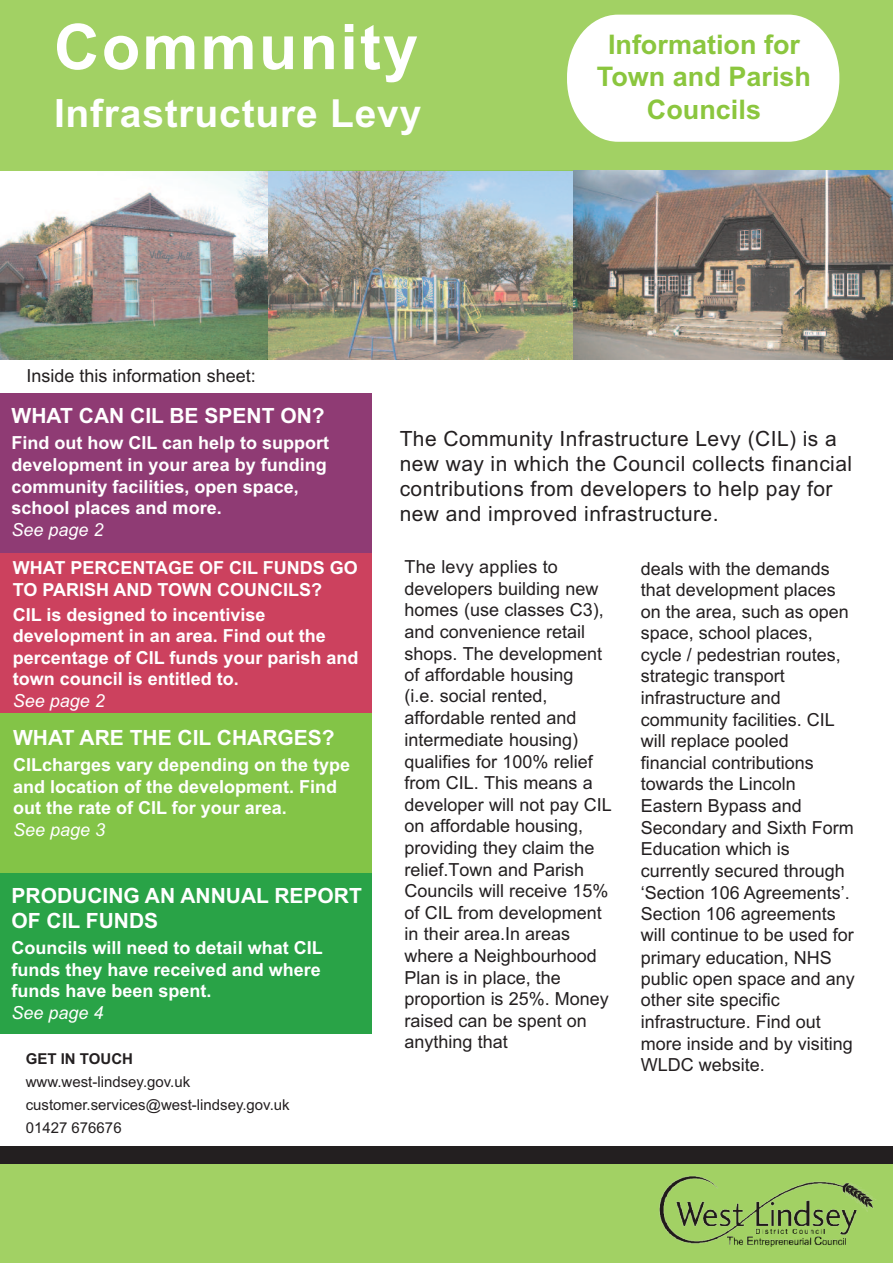
<style>
.page{position:relative;width:893px;height:1263px;background:#fff}
.page>*{position:absolute;margin:0;border:0;box-sizing:border-box;transform-origin:0 0}
.t1{font:700 63px "Arial";letter-spacing:.035em;color:#fff}
.t2{font:700 39px "Arial";letter-spacing:.02em;color:#fff}
.t3{font:700 27px/32.4px "Arial";color:#8bc63e;text-align:center}
.t4{font:21px/25.2px "Arial";letter-spacing:.02em;color:#231f20}
.t5{font:700 21px/25.2px "Arial";color:#fff}
.t6{font:18px/21.6px "Arial";color:#231f20}
.t7{font:700 18px/21.6px "Arial";color:#fff}
.t8{font:italic 18px "Arial";color:#fff}
.t9{font:15px/23.1px "Arial";color:#231f20}
.t10{font:700 15px "Arial";color:#231f20}
.s1{font-style:inherit}
</style>
<div class="page">
<img style="left:0;top:171px;width:573px;height:189px">
<img style="left:0;top:171px;width:268px;height:188px">
<div style="left:0;top:1164px;width:893px;height:99px;background:#a2d164"></div>
<img style="left:659px;top:1176px;width:217px;height:71px">
<div style="left:0;top:0;width:893px;height:171px;background:#a2d164"></div>
<div style="left:0;top:1146px;width:893px;height:18px;background:#231f20"></div>
<svg style="left:567px;top:15px;width:272px;height:127px;background:#f7fbf2"></svg>
<div style="left:0;top:393px;width:371px;height:161px;background:#8f3b74"></div>
<div style="left:0;top:554px;width:371px;height:160px;background:#cc415e"></div>
<div style="left:0;top:713px;width:371px;height:161px;background:#83c447"></div>
<div style="left:0;top:873px;width:371px;height:161px;background:#29a347"></div>
<img style="left:573px;top:170px;width:320px;height:190px">
<h1 class="t1" style="left:54px;top:11px;width:366px">Community</h1>
<h2 class="t2" style="left:54px;top:91px;width:369px">Infrastructure Levy</h2>
<p class="t6" style="left:27px;top:365px;width:231px">Inside this information sheet:</p>
<h3 class="t3" style="left:597px;top:28px;width:216px">Information for<br>Town and Parish<br>Councils</h3>
<p class="t5" style="left:12px;top:403px;width:315px">WHAT CAN CIL BE SPENT ON?</p>
<p class="t7" style="left:12px;top:432px;width:319px">Find out how CIL can help to support development in your area by funding community facilities, open space, school places and more.</p>
<p class="t8" style="left:12px;top:519px;width:94px">See page 2</p>
<p class="t7" style="left:13px;top:557px;width:347px">WHAT PERCENTAGE OF CIL FUNDS GO<br>TO PARISH AND TOWN COUNCILS?</p>
<p class="t7" style="left:13px;top:603px;width:347px">CIL is designed to incentivise development in an area. Find out the percentage of CIL funds your parish and town council is entitled to.</p>
<p class="t8" style="left:13px;top:690px;width:94px">See page 2</p>
<p class="t5" style="left:13px;top:725px;width:323px">WHAT ARE THE CIL CHARGES?</p>
<p class="t7" style="left:13px;top:754px;width:339px">CILcharges vary depending on the type and location of the development. Find out the rate of CIL for your area.</p>
<p class="t8" style="left:13px;top:819px;width:94px">See page 3</p>
<p class="t5" style="left:12px;top:883px;width:352px">PRODUCING AN ANNUAL REPORT<br>OF CIL FUNDS</p>
<p class="t7" style="left:12px;top:937px;width:313px;text-align:justify">Councils will need to detail what CIL funds they have received and where funds have been spent.</p>
<p class="t8" style="left:12px;top:1002px;width:94px">See page 4</p>
<p class="t10" style="left:26px;top:1050px;width:109px">GET IN TOUCH</p>
<p class="t9" style="left:26px;top:1070px;width:265px">www.west-lindsey.gov.uk customer.services@west-lindsey.gov.uk<br>01427 676676</p>
<p class="t4" style="left:400px;top:426px;width:454px">The Community Infrastructure Levy (CIL) is a new way in which the Council collects financial contributions from developers to help pay for new and improved infrastructure.</p>
<p class="t6" style="left:405px;top:556px;width:209px">The levy applies to developers building new homes (use classes C3), and convenience retail shops. The development of affordable housing<br>(i.e. social rented, affordable rented and intermediate housing) qualifies for 100% relief from CIL. This means a developer will not pay CIL on affordable housing, providing they claim the relief.Town and Parish<br>Councils will receive 15% of CIL from development in their area.In areas where a Neighbourhood<br>Plan is in place, the proportion is 25%. Money raised can be spent on anything that</p>
<p class="t6" style="left:641px;top:558px;width:216px">deals with the demands that development places on the area, such as open space, school places, cycle / pedestrian routes, strategic transport infrastructure and community facilities. CIL will replace pooled financial contributions towards the Lincoln<br>Eastern Bypass and<br>Secondary and Sixth Form<br>Education which is currently secured through ‘Section 106 Agreements’<span class="s1">.<br></span>Section 106 agreements will continue to be used for primary education, NHS public open space and any other site specific infrastructure. Find out more inside and by visiting<br>WLDC website.</p>
</div>
